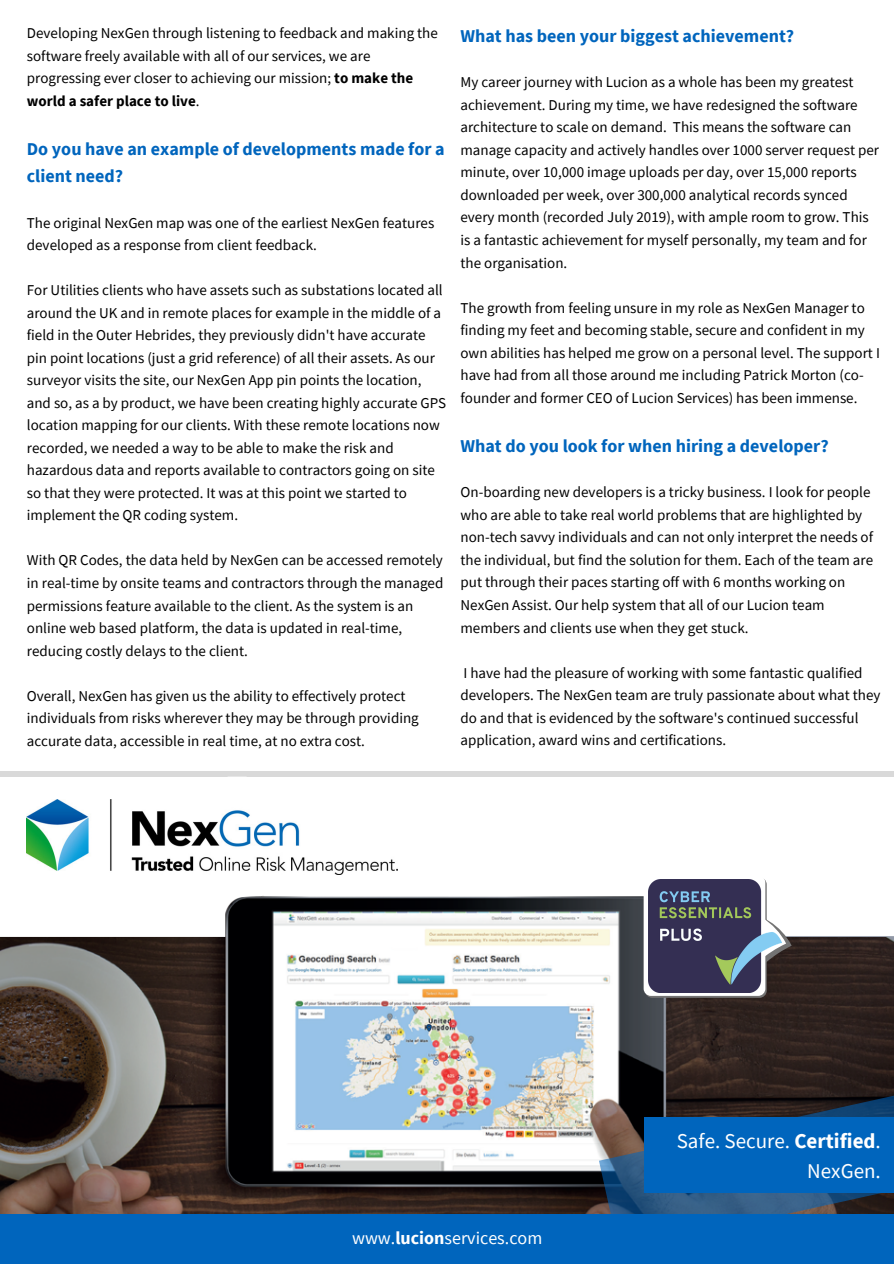
<style>
.page{position:relative;width:894px;height:1264px;background:#fff}
.page>*{position:absolute;margin:0;border:0;box-sizing:border-box;transform-origin:0 0}
.t1{font:21px/29.2px "Source Sans Pro";color:#fff;text-align:right}
.t2{font:700 18px/27px "Source Sans Pro";color:#0065bd}
.t3{font:18px "Source Sans Pro";color:#fff}
.t4{font:15px/22.5px "Source Sans Pro";color:#000}
.s1{font-weight:700}
</style>
<div class="page">
<img style="left:0;top:776px;width:893px;height:438px">
<div style="left:0;top:1214px;width:893px;height:49px;background:#0065bd"></div>
<svg style="left:598px;top:1022px;width:295px;height:192px;background:#39393f"></svg>
<div style="left:643px;top:1117px;width:250px;height:75px;background:#0065bd"></div>
<div style="left:643px;top:875px;width:122px;height:120px;background:#fff;border-radius:7px"></div>
<svg style="left:780px;top:904px;width:13px;height:78px"></svg>
<img style="left:648px;top:879px;width:132px;height:113px">
<div style="left:0;top:771px;width:893px;height:5px;background:#d9d9d9"></div>
<div style="left:227px;top:776px;width:20px;height:18px;background:#fff"></div>
<img style="left:27px;top:799px;width:370px;height:76px">
<p class="t4" style="left:27px;top:22px;width:412px">Developing NexGen through listening to feedback and making the software freely available with all of our services, we are progressing ever closer to achieving our mission; <span class="s1">to make the world a safer place to live</span>.</p>
<p class="t2" style="left:27px;top:135px;width:419px">Do you have an example of developments made for a client need?</p>
<p class="t4" style="left:27px;top:211px;width:409px">The original NexGen map was one of the earliest NexGen features developed as a response from client feedback.</p>
<p class="t4" style="left:27px;top:278px;width:421px">For Utilities clients who have assets such as substations located all around the UK and in remote places for example in the middle of a field in the Outer Hebrides, they previously didn't have accurate pin point locations (just a grid reference) of all their assets. As our surveyor visits the site, our NexGen App pin points the location, and so, as a by product, we have been creating highly accurate GPS location mapping for our clients. With these remote locations now recorded, we needed a way to be able to make the risk and hazardous data and reports available to contractors going on site so that they were protected. It was at this point we started to implement the QR coding system.</p>
<p class="t4" style="left:27px;top:549px;width:418px">With QR Codes, the data held by NexGen can be accessed remotely in real-time by onsite teams and contractors through the managed permissions feature available to the client. As the system is an online web based platform, the data is updated in real-time, reducing costly delays to the client.</p>
<p class="t4" style="left:27px;top:684px;width:393px">Overall, NexGen has given us the ability to effectively protect individuals from risks wherever they may be through providing accurate data, accessible in real time, at no extra cost.</p>
<p class="t2" style="left:460px;top:22px;width:335px">What has been your biggest achievement?</p>
<p class="t4" style="left:460px;top:71px;width:420px">My career journey with Lucion as a whole has been my greatest achievement. During my time, we have redesigned the software architecture to scale on demand. This means the software can manage capacity and actively handles over 1000 server request per minute, over 10,000 image uploads per day, over 15,000 reports downloaded per week, over 300,000 analytical records synced every month (recorded July 2019), with ample room to grow. This is a fantastic achievement for myself personally, my team and for the organisation.</p>
<p class="t4" style="left:460px;top:296px;width:421px">The growth from feeling unsure in my role as NexGen Manager to finding my feet and becoming stable, secure and confident in my own abilities has helped me grow on a personal level. The support I have had from all those around me including Patrick Morton (co&shy;founder and former CEO of Lucion Services) has been immense.</p>
<p class="t2" style="left:460px;top:432px;width:369px">What do you look for when hiring a developer?</p>
<p class="t4" style="left:460px;top:481px;width:414px">On-boarding new developers is a tricky business. I look for people who are able to take real world problems that are highlighted by non-tech savvy individuals and can not only interpret the needs of the individual, but find the solution for them. Each of the team are put through their paces starting off with 6 months working on NexGen Assist. Our help system that all of our Lucion team members and clients use when they get stuck.</p>
<p class="t4" style="left:460px;top:661px;width:421px">I have had the pleasure of working with some fantastic qualified developers. The NexGen team are truly passionate about what they do and that is evidenced by the software's continued successful application, award wins and certifications.</p>
<h1 class="t1" style="left:676px;top:1126px;width:205px">Safe. Secure. <span class="s1">Certified</span>.<br>NexGen.</h1>
<p class="t3" style="left:352px;top:1226px;width:192px">www.<span class="s1">lucion</span>services.com</p>
</div>
